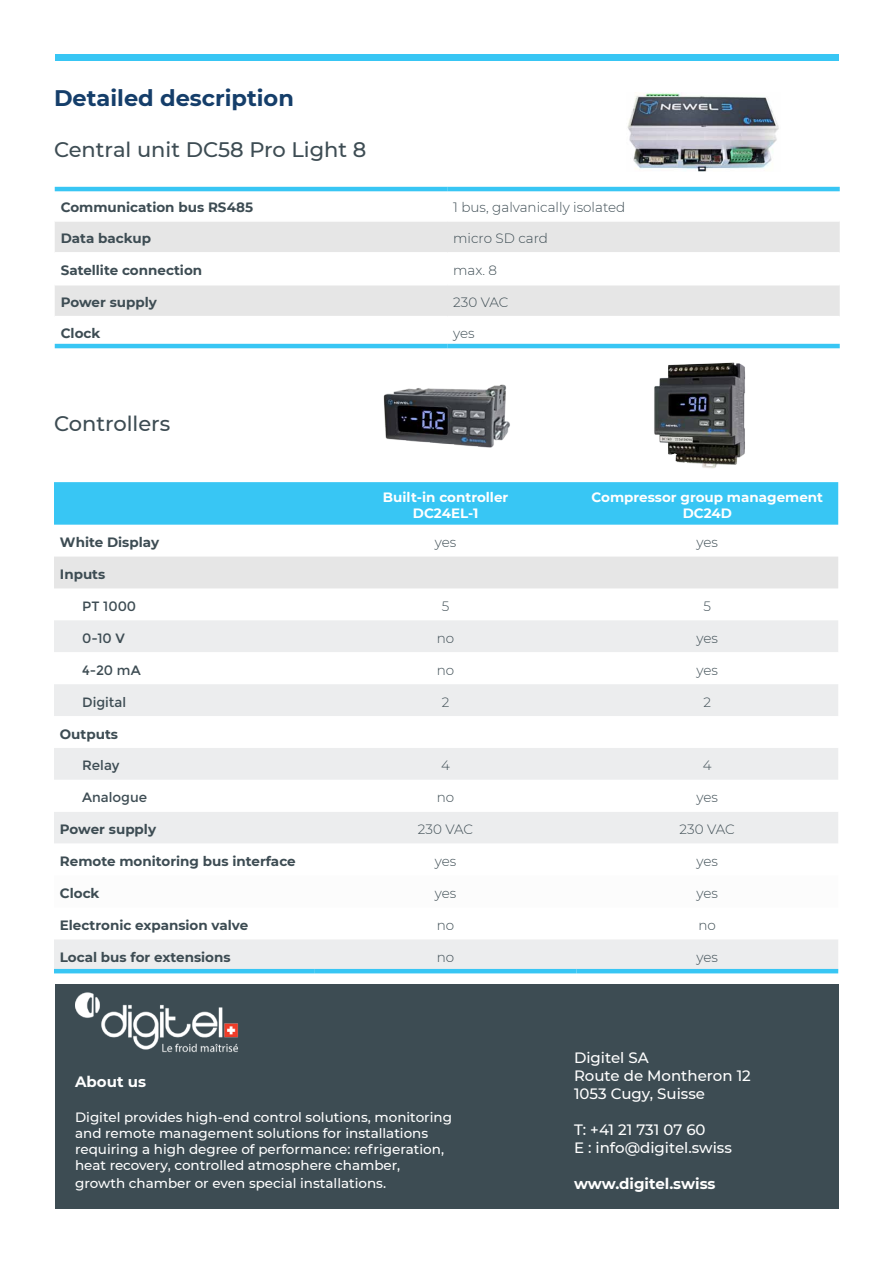
<style>
.page{position:relative;width:893px;height:1263px;background:#fff}
.page>*{position:absolute;margin:0;border:0;box-sizing:border-box;transform-origin:0 0}
.t1{font:700 22.5px "Montserrat";color:#153e6a}
.t2{font:500 21px "Montserrat";color:#3d4c53}
.t3{font:500 15px/18px "Montserrat";color:#fff}
.t4{font:700 15px "Montserrat";color:#fff}
.t5{font:500 13.5px/16.2px "Montserrat";color:#fff}
.t6{font:700 13.5px "Montserrat";color:#3d4c53}
.t7{font:300 13.5px "Montserrat";color:#3d4c53}
.t8{font:700 13.5px/16.2px "Montserrat";color:#fff;text-align:center}
.t9{font:13.5px "Montserrat";color:#3d4c53}
</style>
<div class="page">
<div style="left:55px;top:984px;width:783px;height:225px;background:#3d4c53"></div>
<div style="left:55px;top:54px;width:783px;height:7px;background:#38c6f4"></div>
<img style="left:627px;top:93px;width:152px;height:78px">
<div style="left:54px;top:482px;width:784px;height:43px;background:#38c6f4"></div>
<div style="left:54px;top:556px;width:784px;height:32px;background:#e6e6e6"></div>
<div style="left:54px;top:620px;width:784px;height:349px;background:#ecedee"></div>
<svg style="left:54px;top:652px;width:784px;height:287px"></svg>
<svg style="left:54px;top:875px;width:784px;height:32px"></svg>
<hr style="left:54px;top:969px;width:261px;height:4px;background:#38c6f4">
<hr style="left:315px;top:969px;width:261px;height:4px;background:#38c6f4">
<hr style="left:576px;top:969px;width:262px;height:4px;background:#38c6f4">
<img style="left:654px;top:362px;width:92px;height:107px">
<img style="left:383px;top:384px;width:127px;height:64px">
<svg style="left:55px;top:191px;width:785px;height:153px"></svg>
<svg style="left:55px;top:222px;width:785px;height:94px;fill:#e6e6e6"></svg>
<hr style="left:55px;top:220px;width:392px;height:2px;background:#fff">
<hr style="left:447px;top:220px;width:393px;height:2px;background:#fff">
<hr style="left:55px;top:252px;width:392px;height:2px;background:#fff">
<hr style="left:447px;top:252px;width:393px;height:2px;background:#fff">
<hr style="left:55px;top:284px;width:392px;height:1px;background:#fff">
<hr style="left:447px;top:284px;width:393px;height:1px;background:#fff">
<hr style="left:55px;top:316px;width:392px;height:1px;background:#fff">
<hr style="left:447px;top:316px;width:393px;height:1px;background:#fff">
<hr style="left:55px;top:187px;width:392px;height:4px;background:#38c6f4">
<hr style="left:447px;top:187px;width:393px;height:4px;background:#38c6f4">
<hr style="left:55px;top:344px;width:392px;height:4px;background:#38c6f4">
<hr style="left:447px;top:344px;width:393px;height:4px;background:#38c6f4">
<img style="left:75px;top:992px;width:163px;height:61px">
<h1 class="t1" style="left:54px;top:82px;width:241px">Detailed description</h1>
<h2 class="t2" style="left:54px;top:135px;width:314px">Central unit DC58 Pro Light 8</h2>
<p class="t6" style="left:61px;top:197px;width:194px">Communication bus RS485</p>
<p class="t7" style="left:453px;top:198px;width:174px">1 bus, galvanically isolated</p>
<p class="t6" style="left:61px;top:229px;width:92px">Data backup</p>
<p class="t7" style="left:453px;top:229px;width:96px">micro SD card</p>
<p class="t6" style="left:61px;top:261px;width:143px">Satellite connection</p>
<p class="t7" style="left:453px;top:261px;width:45px">max. 8</p>
<p class="t6" style="left:61px;top:293px;width:98px">Power supply</p>
<p class="t7" style="left:453px;top:293px;width:57px">230 VAC</p>
<p class="t6" style="left:61px;top:323px;width:41px">Clock</p>
<p class="t7" style="left:453px;top:324px;width:23px">yes</p>
<h2 class="t2" style="left:54px;top:409px;width:118px">Controllers</h2>
<p class="t8" style="left:383px;top:488px;width:127px">Built-in controller<br>DC24EL-1</p>
<p class="t8" style="left:592px;top:488px;width:233px">Compressor group management<br>DC24D</p>
<p class="t6" style="left:60px;top:533px;width:101px">White Display</p>
<p class="t7" style="left:435px;top:533px;width:23px">yes</p>
<p class="t7" style="left:697px;top:533px;width:23px">yes</p>
<p class="t6" style="left:60px;top:564px;width:47px">Inputs</p>
<p class="t9" style="left:82px;top:598px;width:56px">PT 1000</p>
<p class="t7" style="left:442px;top:597px;width:9px">5</p>
<p class="t7" style="left:704px;top:597px;width:9px">5</p>
<p class="t9" style="left:82px;top:630px;width:44px">0-10 V</p>
<p class="t7" style="left:437px;top:629px;width:19px">no</p>
<p class="t7" style="left:697px;top:629px;width:23px">yes</p>
<p class="t9" style="left:82px;top:662px;width:60px">4-20 mA</p>
<p class="t7" style="left:437px;top:661px;width:19px">no</p>
<p class="t7" style="left:697px;top:661px;width:23px">yes</p>
<p class="t9" style="left:82px;top:694px;width:46px">Digital</p>
<p class="t7" style="left:442px;top:693px;width:9px">2</p>
<p class="t7" style="left:703px;top:693px;width:9px">2</p>
<p class="t6" style="left:60px;top:724px;width:60px">Outputs</p>
<p class="t9" style="left:82px;top:758px;width:39px">Relay</p>
<p class="t7" style="left:441px;top:756px;width:10px">4</p>
<p class="t7" style="left:703px;top:756px;width:10px">4</p>
<p class="t9" style="left:82px;top:790px;width:67px">Analogue</p>
<p class="t7" style="left:437px;top:788px;width:19px">no</p>
<p class="t7" style="left:697px;top:788px;width:23px">yes</p>
<p class="t6" style="left:60px;top:820px;width:98px">Power supply</p>
<p class="t7" style="left:418px;top:820px;width:57px">230 VAC</p>
<p class="t7" style="left:680px;top:820px;width:57px">230 VAC</p>
<p class="t6" style="left:60px;top:851px;width:237px">Remote monitoring bus interface</p>
<p class="t7" style="left:435px;top:852px;width:23px">yes</p>
<p class="t7" style="left:696px;top:852px;width:23px">yes</p>
<p class="t6" style="left:60px;top:883px;width:41px">Clock</p>
<p class="t7" style="left:435px;top:884px;width:23px">yes</p>
<p class="t7" style="left:696px;top:884px;width:23px">yes</p>
<p class="t6" style="left:60px;top:915px;width:190px">Electronic expansion valve</p>
<p class="t7" style="left:437px;top:916px;width:19px">no</p>
<p class="t7" style="left:698px;top:916px;width:19px">no</p>
<p class="t6" style="left:60px;top:947px;width:172px">Local bus for extensions</p>
<p class="t7" style="left:437px;top:948px;width:19px">no</p>
<p class="t7" style="left:696px;top:948px;width:23px">yes</p>
<p class="t4" style="left:75px;top:1071px;width:73px">About us</p>
<p class="t5" style="left:75px;top:1108px;width:378px">Digitel provides high-end control solutions, monitoring and remote management solutions for installations requiring a high degree of performance: refrigeration, heat recovery, controlled atmosphere chamber,</p>
<p class="t5" style="left:75px;top:1175px;width:313px">growth chamber or even special installations.</p>
<p class="t3" style="left:574px;top:1048px;width:178px">Digitel SA<br>Route de Montheron 12<br>1053 Cugy, Suisse</p>
<p class="t3" style="left:574px;top:1120px;width:159px">T: +41 21 731 07 60<br>E : info@digitel.swiss</p>
<p class="t4" style="left:574px;top:1172px;width:143px">www.digitel.swiss</p>
</div>
